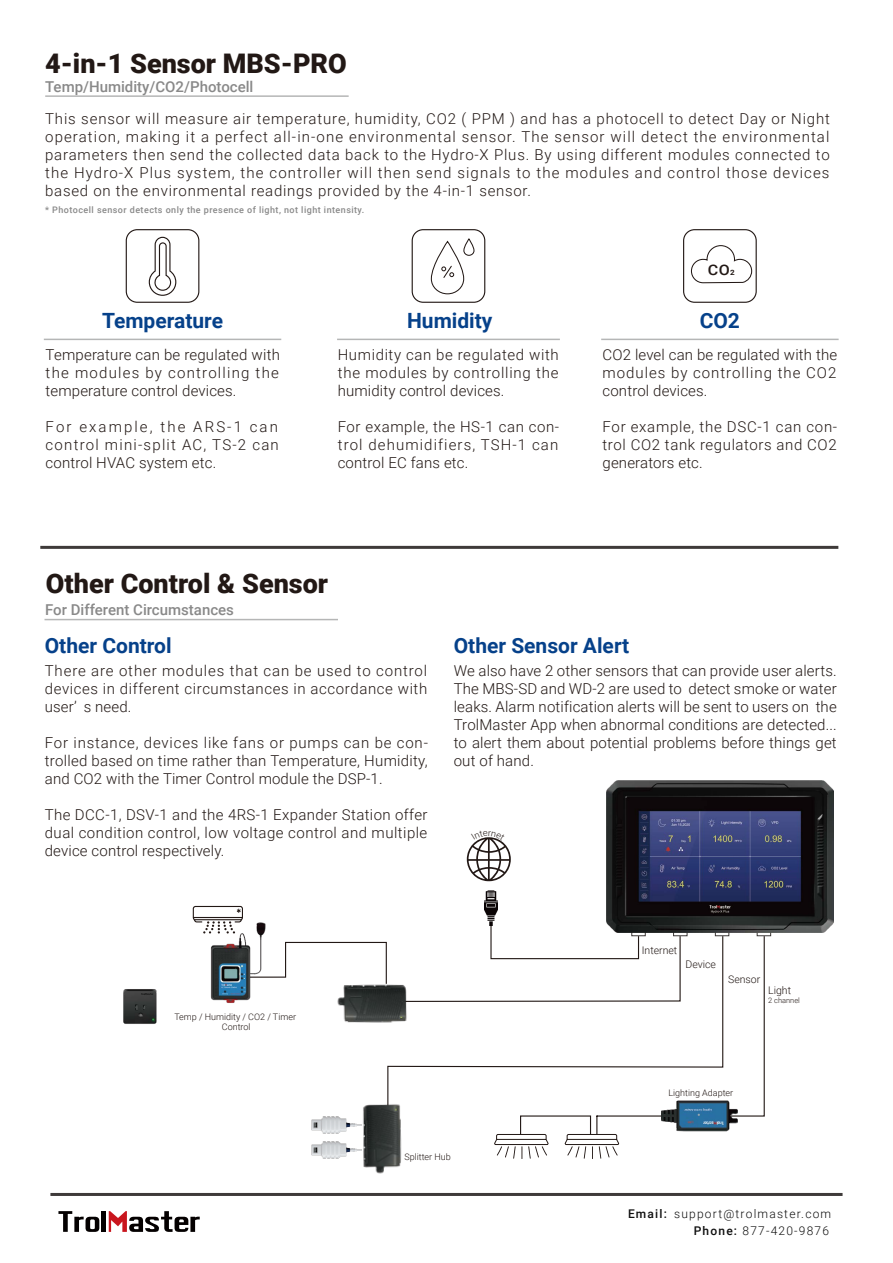
<style>
.page{position:relative;width:893px;height:1263px;background:#fff}
.page>*{position:absolute;margin:0;border:0;box-sizing:border-box;transform-origin:0 0}
.t1{font:900 27px "Roboto";color:#221815}
.t2{font:700 21px "Roboto";color:#06418a}
.t3{font:300 15px/18px "Roboto";letter-spacing:.03em;color:#221815;text-align:justify}
.t4{font:500 15px "Roboto";color:#898989}
.t5{font:500 14.55px "Roboto";color:#221815;scale:1.1 1}
.t6{font:300 12px/17.1px "Roboto";letter-spacing:.1em;color:#0f0f0f;text-align:right}
.t7{font:300 10.5px "Roboto";color:#221815}
.t8{font:500 9px "Roboto";letter-spacing:.05em;color:#898989}
.t9{font:300 9px/10.8px "Roboto";color:#221815;text-align:center}
.t10{font:300 7.5px "Roboto";color:#221815}
.s1{font-weight:700;font-size:7.35px}
.s2{font-weight:500}
</style>
<div class="page">
<hr style="left:45px;top:95px;width:304px;height:2px;background:#b5b6b6">
<hr style="left:44px;top:339px;width:237px;height:1px;background:#b5b6b6">
<hr style="left:337px;top:339px;width:223px;height:1px;background:#b5b6b6">
<hr style="left:601px;top:339px;width:238px;height:1px;background:#b5b6b6">
<hr style="left:45px;top:619px;width:293px;height:1px;background:#b5b6b6">
<hr style="left:40px;top:546px;width:798px;height:3px;background:#3e3a39">
<svg style="left:284px;top:941px;width:40px;height:37px"></svg>
<svg style="left:193px;top:906px;width:50px;height:11px"></svg>
<svg style="left:427px;top:923px;width:338px;height:236px"></svg>
<div style="left:757px;top:914px;width:14px;height:22px;background:#fff;border:1px solid #3e3a39"></div>
<div style="left:715px;top:914px;width:14px;height:22px;background:#fff;border:1px solid #3e3a39"></div>
<div style="left:673px;top:914px;width:14px;height:22px;background:#fff;border:1px solid #3e3a39"></div>
<div style="left:631px;top:914px;width:15px;height:22px;background:#fff;border:1px solid #3e3a39"></div>
<div style="left:683px;top:229px;width:74px;height:74px;border:1px solid #221815;border-radius:11px"></div>
<svg style="left:691px;top:245px;width:62px;height:38px"></svg>
<div style="left:126px;top:229px;width:73px;height:74px;border:1px solid #221815;border-radius:11px"></div>
<svg style="left:148px;top:236px;width:29px;height:60px"></svg>
<div style="left:412px;top:229px;width:73px;height:74px;border:1px solid #221815;border-radius:11px"></div>
<div style="left:431px;top:241px;width:33px;height:53px;border:1px solid #221815;border-radius:16px"></div>
<div style="left:463px;top:238px;width:11px;height:18px;border:1px solid #221815;border-radius:5px"></div>
<svg style="left:441px;top:265px;width:13px;height:13px"></svg>
<img style="left:661px;top:1080px;width:78px;height:58px">
<img style="left:363px;top:1083px;width:86px;height:91px">
<img style="left:324px;top:941px;width:103px;height:130px">
<img style="left:192px;top:917px;width:92px;height:86px">
<img style="left:485px;top:890px;width:12px;height:35px">
<img style="left:123px;top:989px;width:34px;height:35px">
<img style="left:311px;top:1116px;width:36px;height:6px">
<img style="left:311px;top:1122px;width:51px;height:37px">
<img style="left:607px;top:781px;width:226px;height:152px">
<svg style="left:58px;top:1211px;width:41px;height:21px"></svg>
<div style="left:101px;top:1211px;width:5px;height:21px;background:#040000"></div>
<svg style="left:109px;top:1211px;width:91px;height:21px"></svg>
<hr style="left:50px;top:1193px;width:792px;height:3px;background:#3e3a39">
<svg style="left:467px;top:837px;width:44px;height:44px"></svg>
<h1 class="t1" style="left:45px;top:44px;width:303px">4-in-1 Sensor MBS-PRO</h1>
<p class="t3" style="left:45px;top:109px;width:786px">This sensor will measure air temperature, humidity, CO2 ( PPM ) and has a photocell to detect Day or Night operation, making it a perfect all-in-one environmental sensor. The sensor will detect the environmental parameters then send the collected data back to the Hydro-X Plus. By using different modules connected to the Hydro-X Plus system, the controller will then send signals to the modules and control those devices based on the environmental readings provided by the 4-in-1 sensor.</p>
<p class="t4" style="left:45px;top:76px;width:210px">Temp/Humidity/CO2/Photocell</p>
<p class="t8" style="left:45px;top:203px;width:321px">* Photocell sensor detects only the presence of light, not light intensity.</p>
<p class="t5" style="left:708px;top:260px;width:26px">CO<span class="s1">2</span></p>
<h2 class="t2" style="left:102px;top:306px;width:123px">Temperature</h2>
<h2 class="t2" style="left:407px;top:306px;width:87px">Humidity</h2>
<h2 class="t2" style="left:700px;top:306px;width:42px">CO2</h2>
<p class="t3" style="left:46px;top:345px;width:236px">Temperature can be regulated with the modules by controlling the temperature control devices.</p>
<p class="t3" style="left:46px;top:417px;width:235px">For example, the ARS-1 can control mini-split AC, TS-2 can control HVAC system etc.</p>
<p class="t3" style="left:338px;top:345px;width:222px">Humidity can be regulated with the modules by controlling the humidity control devices.</p>
<p class="t3" style="left:338px;top:417px;width:223px">For example, the HS-1 can con&shy;trol dehumidifiers, TSH-1 can control EC fans etc.</p>
<h1 class="t1" style="left:46px;top:565px;width:284px">Other Control &amp; Sensor</h1>
<p class="t4" style="left:45px;top:599px;width:190px">For Different Circumstances</p>
<p class="t3" style="left:603px;top:345px;width:236px">CO2 level can be regulated with the modules by controlling the CO2 control devices.</p>
<p class="t3" style="left:603px;top:417px;width:236px">For example, the DSC-1 can con&shy;trol CO2 tank regulators and CO2 generators etc.</p>
<h2 class="t2" style="left:45px;top:631px;width:128px">Other Control</h2>
<h2 class="t2" style="left:454px;top:631px;width:177px">Other Sensor Alert</h2>
<p class="t3" style="left:45px;top:661px;width:384px">There are other modules that can be used to control devices in different circumstances in accordance with user’ s need.</p>
<p class="t3" style="left:45px;top:733px;width:385px">For instance, devices like fans or pumps can be con&shy;trolled based on time rather than Temperature, Humidity, and CO2 with the Timer Control module the DSP-1.</p>
<p class="t3" style="left:45px;top:805px;width:384px">The DCC-1, DSV-1 and the 4RS-1 Expander Station offer dual condition control, low voltage control and multiple device control respectively.</p>
<p class="t3" style="left:454px;top:661px;width:385px">We also have 2 other sensors that can provide user alerts.<br>The MBS-SD and WD-2 are used to detect smoke or water leaks. Alarm notification alerts will be sent to users on the TrolMaster App when abnormal conditions are detected... to alert them about potential problems before things get out of hand.</p>
<p class="t9" style="left:174px;top:1010px;width:123px">Temp / Humidity / CO2 / Timer<br>Control</p>
<p class="t7" style="left:642px;top:943px;width:37px">Internet</p>
<p class="t7" style="left:685px;top:957px;width:32px">Device</p>
<p class="t7" style="left:728px;top:971px;width:34px">Sensor</p>
<p class="t7" style="left:768px;top:983px;width:24px">Light</p>
<p class="t10" style="left:768px;top:995px;width:33px">2 channel</p>
<p class="t9" style="left:668px;top:1087px;width:66px">Lighting Adapter</p>
<p class="t9" style="left:404px;top:1151px;width:48px">Splitter Hub</p>
<p class="t6" style="left:628px;top:1204px;width:205px"><span class="s2">Email:</span> support@trolmaster.com<br><span class="s2">Phone:</span> 877-420-9876</p>
</div>
